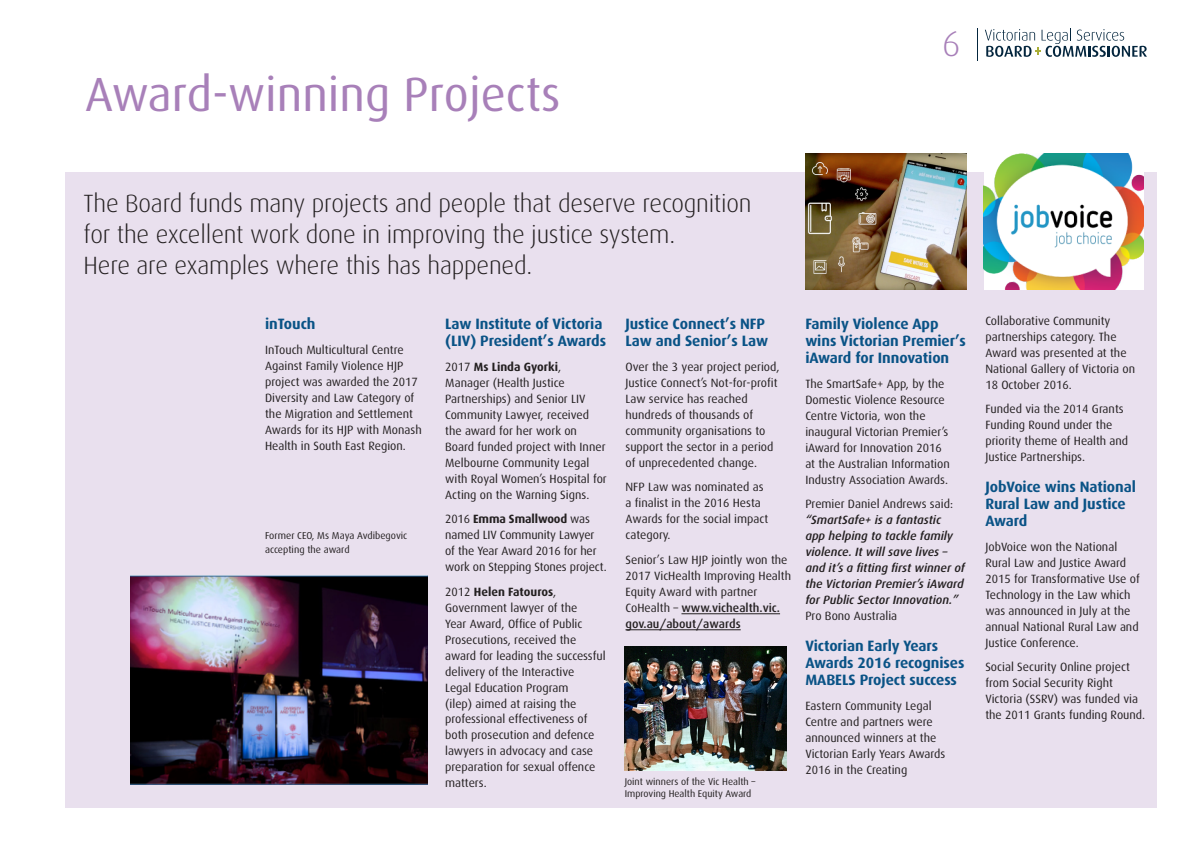
<style>
.page{position:relative;width:1191px;height:842px;background:#fff}
.page>*{position:absolute;margin:0;border:0;box-sizing:border-box;transform-origin:0 0}
.Page_Heading{font:48px "Dax";color:#a880b9}
.t1{font:300 36px "Dax";color:#a880b9}
.Intro_Para2{font:300 25px/31px "Dax";letter-spacing:-.01em;color:#231f20}
.Heading_1{font:700 15px/17px "Dax";letter-spacing:-.005em;color:#0a5386}
.Body_Copy{font:700 15px/17px "Dax";letter-spacing:-.005em;color:#0a5386}
.Body_Copy-2{font:12px/16px "Dax";color:#231f20}
.Body_Copy-3{font:italic 500 12px/16px "Dax";color:#231f20}
.Captions{font:10px/14px "Dax";color:#231f20}
.Captions-2{font:9.8px/12px "Dax";color:#231f20}
.s1{font-weight:700}
.s2{font-weight:500}
.s3{font-weight:400;font-style:normal}
</style>
<div class="page">
<svg style="left:985px;top:28px;width:162px;height:29px"></svg>
<hr style="left:976px;top:28px;width:1px;height:33px;background:#03253d">
<div style="left:65px;top:173px;width:1092px;height:635px;background:#e9e0ee"></div>
<img style="left:131px;top:576px;width:296px;height:208px">
<img style="left:984px;top:153px;width:159px;height:136px">
<img style="left:805px;top:153px;width:162px;height:136px">
<img style="left:625px;top:646px;width:161px;height:124px">
<hr style="left:681px;top:613px;width:99px;height:1px;background:#231f20">
<hr style="left:625px;top:629px;width:115px;height:1px;background:#231f20">
<p class="Page_Heading" style="left:85px;top:68px;width:477px">Award-winning Projects</p>
<p class="t1" style="left:942px;top:24px;width:20px">6</p>
<p class="Intro_Para2" style="left:84px;top:188px;width:669px">The Board funds many projects and people that deserve recognition for the excellent work done in improving the justice system.<br>Here are examples where this has happened.</p>
<p class="Heading_1" style="left:265px;top:315px;width:52px">inTouch</p>
<p class="Body_Copy-2" style="left:265px;top:341px;width:158px">InTouch Multicultural Centre<br>Against Family Violence HJP project was awarded the 2017<br>Diversity and Law Category of the Migration and Settlement<br>Awards for its HJP with Monash<br>Health in South East Region.</p>
<p class="Captions" style="left:265px;top:529px;width:144px">Former CEO, Ms Maya Avdibegovic accepting the award</p>
<p class="Heading_1" style="left:445px;top:315px;width:162px">Law Institute of Victoria (LIV) President’s Awards</p>
<p class="Body_Copy-2" style="left:445px;top:358px;width:163px">2017 <span class="s1">Ms Linda Gyorki</span>,<br>Manager (Health Justice<br>Partnerships) and Senior LIV<br>Community Lawyer, received the award for her work on<br>Board funded project with Inner<br>Melbourne Community Legal with Royal Women’s Hospital for<br>Acting on the Warning Signs.</p>
<p class="Body_Copy-2" style="left:445px;top:511px;width:163px">2016 <span class="s1">Emma Smallwood</span> was named LIV Community Lawyer of the Year Award 2016 for her work on Stepping Stones project.</p>
<p class="Body_Copy-2" style="left:445px;top:583px;width:162px">2012 <span class="s1">Helen Fatouros</span>,<br>Government lawyer of the<br>Year Award, Office of Public<br>Prosecutions, received the award for leading the successful delivery of the Interactive<br>Legal Education Program<br>(ilep) aimed at raising the professional effectiveness of both prosecution and defence lawyers in advocacy and case preparation for sexual offence matters.</p>
<p class="Body_Copy" style="left:625px;top:315px;width:144px">Justice Connect’s NFP<br>Law and Senior’s Law</p>
<p class="Body_Copy-2" style="left:625px;top:358px;width:156px">Over the 3 year project period,<br>Justice Connect’s Not-for-profit<br>Law service has reached hundreds of thousands of community organisations to support the sector in a period of unprecedented change.</p>
<p class="Body_Copy-2" style="left:625px;top:479px;width:144px">NFP Law was nominated as a finalist in the 2016 Hesta<br>Awards for the social impact category.</p>
<p class="Body_Copy-2" style="left:625px;top:551px;width:167px">Senior’s Law HJP jointly won the<br>2017 VicHealth Improving Health<br>Equity Award with partner<br>CoHealth – <span class="s2">www.vichealth.vic. gov.au/about/awards</span></p>
<p class="Captions-2" style="left:624px;top:776px;width:132px">Joint winners of the Vic Health –<br>Improving Health Equity Award</p>
<p class="Heading_1" style="left:805px;top:315px;width:162px">Family Violence App wins Victorian Premier’s iAward for Innovation</p>
<p class="Body_Copy-2" style="left:805px;top:375px;width:146px">The SmartSafe+ App, by the<br>Domestic Violence Resource<br>Centre Victoria, won the inaugural Victorian Premier’s iAward for Innovation 2016 at the Australian Information<br>Industry Association Awards.</p>
<p class="Body_Copy-3" style="left:805px;top:496px;width:161px"><span class="s3">Premier Daniel Andrews said: </span>“SmartSafe+ is a fantastic<br>app helping to tackle family violence. It will save lives – and it’s a fitting first winner of the Victorian Premier’s iAward for Public Sector Innovation.”<br><span class="s3">Pro Bono Australia</span></p>
<p class="Heading_1" style="left:805px;top:638px;width:161px">Victorian Early Years<br>Awards 2016 recognises<br>MABELS Project success</p>
<p class="Body_Copy-2" style="left:805px;top:698px;width:141px">Eastern Community Legal<br>Centre and partners were announced winners at the<br>Victorian Early Years Awards<br>2016 in the Creating</p>
<p class="Body_Copy-2" style="left:985px;top:313px;width:151px">Collaborative Community partnerships category. The<br>Award was presented at the<br>National Gallery of Victoria on<br>18 October 2016.</p>
<p class="Body_Copy-2" style="left:985px;top:401px;width:144px">Funded via the 2014 Grants<br>Funding Round under the priority theme of Health and<br>Justice Partnerships.</p>
<p class="Heading_1" style="left:985px;top:479px;width:152px">JobVoice wins National<br>Rural Law and Justice<br>Award</p>
<p class="Body_Copy-2" style="left:985px;top:539px;width:156px">JobVoice won the National<br>Rural Law and Justice Award<br>2015 for Transformative Use of<br>Technology in the Law which was announced in July at the annual National Rural Law and<br>Justice Conference.</p>
<p class="Body_Copy-2" style="left:985px;top:659px;width:161px">Social Security Online project from Social Security Right<br>Victoria (SSRV) was funded via the 2011 Grants funding Round.</p>
</div>
